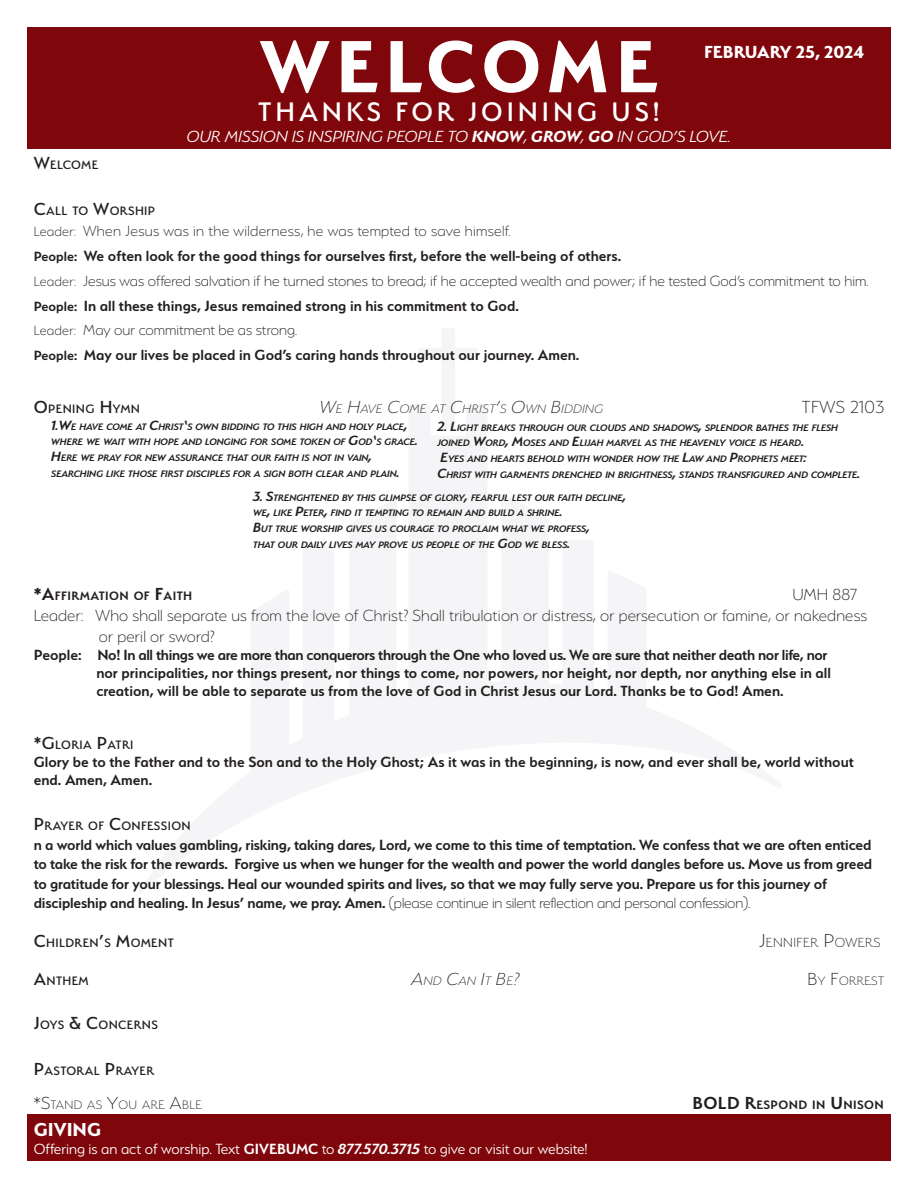
<style>
.page{position:relative;width:918px;height:1188px;background:#fff}
.page>*{position:absolute;margin:0;border:0;box-sizing:border-box;transform-origin:0 0}
.Main{font:700 82.5px "Serenity";letter-spacing:.07em;color:#fff}
.Secondary{font:500 30px "Serenity";letter-spacing:.13em;color:#fff}
.GIVE_SHARE{font:700 21px "Serenity";color:#fff}
.GIVE_SHARE-2{font:700 19.5px "Serenity";color:#fff}
.Order{font:200 19.5px "Serenity";letter-spacing:.02em;color:#231f20}
.Communion{font:200 18px/21px "Serenity";letter-spacing:.01em;color:#231f20}
.Secondary-2{font:italic 300 18px "Serenity";color:#fff}
.Communion-2{font:200 18px "Serenity";letter-spacing:-.005em;color:#231f20}
.Order-2{font:600 16.5px/18px "Serenity";letter-spacing:-.01em;color:#231f20}
.Order-3{font:200 16.5px "Serenity";color:#231f20}
.Body_Text{font:300 16.5px "Serenity";color:#fff}
.Order-4{font:200 16.5px "Serenity";letter-spacing:.02em;color:#231f20}
.Order-5{font:200 14.7px "Serenity";letter-spacing:.03em;color:#231f20}
.Order-6{font:500 13.65px "Serenity";letter-spacing:.03em;color:#231f20}
.Order-7{font:italic 200 13.65px "Serenity";letter-spacing:.03em;color:#231f20}
.Order-8{font:200 13.65px "Serenity";letter-spacing:.03em;color:#231f20}
.Communion-3{font:600 13.65px "Serenity";letter-spacing:.03em;color:#231f20}
.Order-9{font:600 13.65px "Serenity";letter-spacing:.03em;color:#231f20}
.Order-10{font:italic 600 10.5px "Serenity";letter-spacing:-.015em;color:#231f20}
.s1{font-weight:700}
.s2{font-size:19.5px}
.s3{font-size:15px}
.s4{font-weight:200}
.s5{font-size:21px}
.s6{font-weight:600}
.s7{font-weight:600;font-style:italic}
</style>
<div class="page">
<div style="left:27px;top:27px;width:864px;height:121px;background:#7f060a"></div>
<div style="left:27px;top:1114px;width:864px;height:47px;background:#7f060a"></div>
<p class="Main" style="left:260px;top:20px;width:400px">WELCOME</p>
<p class="Secondary" style="left:258px;top:95px;width:403px">THANKS FOR JOINING US!</p>
<p class="Secondary-2" style="left:187px;top:127px;width:546px">OUR MISSION IS INSPIRING PEOPLE TO <span class="s1">KNOW</span>, <span class="s1">GROW</span>, <span class="s1">GO</span> IN GOD’S LOVE.</p>
<p class="GIVE_SHARE-2" style="left:704px;top:41px;width:161px">FEBRUARY 25, 2024</p>
<p class="Order-6" style="left:34px;top:157px;width:66px"><span class="s2">W</span>ELCOME</p>
<p class="Order-6" style="left:34px;top:203px;width:123px"><span class="s2">C</span>ALL TO <span class="s2">W</span>ORSHIP</p>
<p class="Order-4" style="left:34px;top:223px;width:478px"><span class="s3">Leader:</span> When Jesus was in the wilderness, he was tempted to save himself.</p>
<p class="Order-2" style="left:34px;top:247px;width:589px"><span class="s3">People:</span> We often look for the good things for ourselves first, before the well-being of others.</p>
<p class="Order-3" style="left:34px;top:273px;width:836px"><span class="s3">Leader:</span> Jesus was offered salvation if he turned stones to bread; if he accepted wealth and power; if he tested God’s commitment to him.</p>
<p class="Order-2" style="left:34px;top:296px;width:487px"><span class="s3">People:</span> In all these things, Jesus remained strong in his commitment to God.</p>
<p class="Order-3" style="left:34px;top:322px;width:265px"><span class="s3">Leader:</span> May our commitment be as strong.</p>
<p class="Order-2" style="left:34px;top:346px;width:547px"><span class="s3">People:</span> May our lives be placed in God’s caring hands throughout our journey. Amen.</p>
<p class="Order-6" style="left:34px;top:401px;width:108px"><span class="s2">O</span>PENING <span class="s2">H</span>YMN</p>
<p class="Order-7" style="left:320px;top:402px;width:285px"><span class="s2">W</span>E <span class="s2">H</span>AVE <span class="s2">C</span>OME AT <span class="s2">C</span>HRIST<span class="s2">’</span>S <span class="s2">O</span>WN <span class="s2">B</span>IDDING</p>
<p class="Order" style="left:802px;top:397px;width:84px">TFWS 2103</p>
<p class="Order-10" style="left:51px;top:421px;width:358px"><span class="s3">1.W</span>E HAVE COME AT <span class="s3">C</span>HRIST<span class="s3">‘</span>S OWN BIDDING TO THIS HIGH AND HOLY PLACE<span class="s3">,</span></p>
<p class="Order-10" style="left:51px;top:436px;width:368px">WHERE WE WAIT WITH HOPE AND LONGING FOR SOME TOKEN OF <span class="s3">G</span>OD<span class="s3">‘</span>S GRACE<span class="s3">.</span></p>
<p class="Order-10" style="left:51px;top:452px;width:322px"><span class="s3">H</span>ERE WE PRAY FOR NEW ASSURANCE THAT OUR FAITH IS NOT IN VAIN<span class="s3">,</span></p>
<p class="Order-10" style="left:51px;top:468px;width:350px">SEARCHING LIKE THOSE FIRST DISCIPLES FOR A SIGN BOTH CLEAR AND PLAIN<span class="s3">.</span></p>
<p class="Order-10" style="left:437px;top:422px;width:402px"><span class="s3">2. L</span>IGHT BREAKS THROUGH OUR CLOUDS AND SHADOWS<span class="s3">,</span> SPLENDOR BATHES THE FLESH</p>
<p class="Order-10" style="left:437px;top:437px;width:368px">JOINED <span class="s3">W</span>ORD<span class="s3">, M</span>OSES AND <span class="s3">E</span>LIJAH MARVEL AS THE HEAVENLY VOICE IS HEARD<span class="s3">.</span></p>
<p class="Order-10" style="left:440px;top:453px;width:368px"><span class="s3">E</span>YES AND HEARTS BEHOLD WITH WONDER HOW THE <span class="s3">L</span>AW AND <span class="s3">P</span>ROPHETS MEET<span class="s3">:</span></p>
<p class="Order-10" style="left:437px;top:469px;width:425px"><span class="s3">C</span>HRIST WITH GARMENTS DRENCHED IN BRIGHTNESS<span class="s3">,</span> STANDS TRANSFIGURED AND COMPLETE<span class="s3">.</span></p>
<p class="Order-10" style="left:253px;top:492px;width:375px"><span class="s3">3. S</span>TRENGHTENED BY THIS GLIMPSE OF GLORY<span class="s3">,</span> FEARFUL LEST OUR FAITH DECLINE<span class="s3">,</span></p>
<p class="Order-10" style="left:253px;top:507px;width:311px">WE<span class="s3">,</span> LIKE <span class="s3">P</span>ETER<span class="s3">,</span> FIND IT TEMPTING TO REMAIN AND BUILD A SHRINE<span class="s3">.</span></p>
<p class="Order-10" style="left:253px;top:523px;width:338px"><span class="s3">B</span>UT TRUE WORSHIP GIVES US COURAGE TO PROCLAIM WHAT WE PROFESS<span class="s3">,</span></p>
<p class="Order-10" style="left:253px;top:539px;width:319px">THAT OUR DAILY LIVES MAY PROVE US PEOPLE OF THE <span class="s3">G</span>OD WE BLESS<span class="s3">.</span></p>
<p class="Communion-3" style="left:34px;top:589px;width:160px"><span class="s2">*A</span>FFIRMATION OF <span class="s2">F</span>AITH</p>
<p class="Communion-2" style="left:792px;top:586px;width:66px">UMH 887</p>
<p class="Communion" style="left:99px;top:605px;width:770px;text-indent:-65px">Leader: Who shall separate us from the love of Christ? Shall tribulation or distress, or persecution or famine, or nakedness or peril or sword?</p>
<p class="Order-2" style="left:96px;top:646px;width:736px;text-indent:-63px">People: No! In all things we are more than conquerors through the One who loved us. We are sure that neither death nor life, nor nor principalities, nor things present, nor things to come, nor powers, nor height, nor depth, nor anything else in all creation, will be able to separate us from the love of God in Christ Jesus our Lord. Thanks be to God! Amen.</p>
<p class="Order-6" style="left:34px;top:737px;width:101px"><span class="s2">*G</span>LORIA <span class="s2">P</span>ATRI</p>
<p class="Order-2" style="left:34px;top:752px;width:822px">Glory be to the Father and to the Son and to the Holy Ghost; As it was in the beginning, is now, and ever shall be, world without end. Amen, Amen.</p>
<p class="Order-6" style="left:34px;top:819px;width:159px"><span class="s2">P</span>RAYER OF <span class="s2">C</span>ONFESSION</p>
<p class="Order-2" style="left:34px;top:835px;width:840px;line-height:19.5px">n a world which values gambling, risking, taking dares, Lord, we come to this time of temptation. We confess that we are often enticed to take the risk for the rewards. Forgive us when we hunger for the wealth and power the world dangles before us. Move us from greed to gratitude for your blessings. Heal our wounded spirits and lives, so that we may fully serve you. Prepare us for this journey of discipleship and healing. In Jesus’ name, we pray. Amen. <span class="s4">(please continue in silent reflection and personal confession).</span></p>
<p class="Order-6" style="left:34px;top:936px;width:142px"><span class="s2">C</span>HILDREN<span class="s2">’</span>S <span class="s2">M</span>OMENT</p>
<p class="Order-5" style="left:759px;top:935px;width:122px"><span class="s5">J</span>ENNIFER <span class="s5">P</span>OWERS</p>
<p class="Order-6" style="left:34px;top:973px;width:56px"><span class="s2">A</span>NTHEM</p>
<p class="Order-7" style="left:412px;top:974px;width:109px"><span class="s2">A</span>ND <span class="s2">C</span>AN <span class="s2">I</span>T <span class="s2">B</span>E<span class="s2">?</span></p>
<p class="Order-8" style="left:808px;top:974px;width:71px"><span class="s2">B</span>Y <span class="s2">F</span>ORREST</p>
<p class="Order-6" style="left:34px;top:1018px;width:126px"><span class="s2">J</span>OYS <span class="s2">&amp; C</span>ONCERNS</p>
<p class="Order-6" style="left:34px;top:1063px;width:122px"><span class="s2">P</span>ASTORAL <span class="s2">P</span> RAYER</p>
<p class="Order-8" style="left:33px;top:1097px;width:170px"><span class="s2">*S</span>TAND AS <span class="s2">Y</span>OU ARE <span class="s2">A</span>BLE</p>
<p class="Order-9" style="left:693px;top:1097px;width:193px"><span class="s2">BOLD R</span>ESPOND IN <span class="s2">U</span>NISON</p>
<p class="GIVE_SHARE" style="left:34px;top:1118px;width:69px">GIVING</p>
<p class="Body_Text" style="left:34px;top:1141px;width:556px">Offering is an act of worship. Text <span class="s6">GIVEBUMC</span> to <span class="s7">877.570.3715</span> to give or visit our website!</p>
</div>
